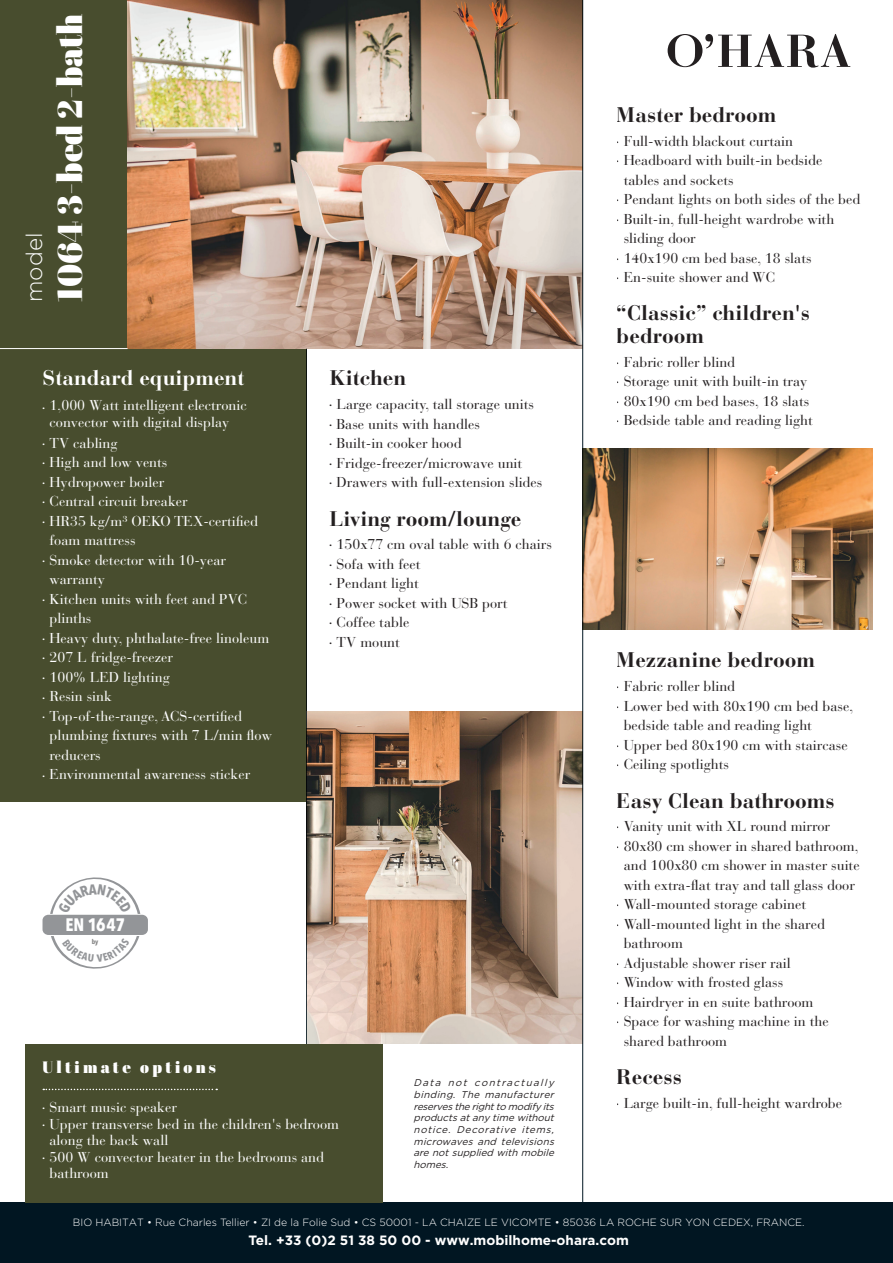
<style>
.page{position:relative;width:893px;height:1263px;background:#fff}
.page>*{position:absolute;margin:0;border:0;box-sizing:border-box;transform-origin:0 0}
.t1{font:900 34.5px "Abril Display";color:#fff}
.t2{font:300 22.5px "Gotham";color:#fff}
.t3{font:700 21px/23px "Bauer Bodoni Std";color:#231f20}
.t4{font:700 21px "Bauer Bodoni Std";color:#fff}
.t5{font:700 18px "Avenir Next Condensed";color:#fff}
.t6{font:900 16.5px "Abril Display";letter-spacing:.2em;color:#fff}
.t7{font:14.25px/19.5px "Bauer Bodoni Std";color:#231f20}
.t8{font:14.25px/19.5px "Bauer Bodoni Std";color:#fff}
.t9{font:700 13.5px "Gotham";color:#fff}
.t10{font:300 10.5px "Gotham";color:#fff}
.t11{font:italic 9.75px/11.7px "Gotham";color:#231f20;text-align:justify}
.t12{font:700 6.6px "Avenir Next Condensed";color:#868686}
.s1{font-size:4.8px}
</style>
<div class="page">
<div style="left:0;top:0;width:128px;height:359px;background:#484d2e"></div>
<div style="left:0;top:349px;width:306px;height:453px;background:#484d2e"></div>
<img style="left:128px;top:0;width:454px;height:349px">
<img style="left:307px;top:711px;width:275px;height:333px">
<img style="left:583px;top:448px;width:290px;height:182px">
<hr style="left:306px;top:349px;width:1px;height:854px;background:#011622">
<hr style="left:582px;top:0;width:1px;height:1205px;background:#011622">
<hr style="left:0;top:348px;width:128px;height:1px;background:#fff">
<div style="left:43px;top:915px;width:105px;height:20px;background:#939598;border-radius:6px"></div>
<div style="left:0;top:1202px;width:893px;height:61px;background:#011622"></div>
<div style="left:26px;top:1044px;width:357px;height:158px;background:#484d2e"></div>
<svg style="left:43px;top:1089px;width:174px;height:1px"></svg>
<svg style="left:668px;top:34px;width:182px;height:34px"></svg>
<svg style="left:51px;top:936px;width:88px;height:33px"></svg>
<svg style="left:50px;top:877px;width:90px;height:37px"></svg>
<h2 class="t2" style="left:20px;top:302px;width:71px;rotate:-90deg">model</h2>
<h1 class="t1" style="left:46px;top:302px;width:290px;rotate:-90deg">1064 3-bed 2-bath</h1>
<h3 class="t4" style="left:43px;top:365px;width:203px">Standard equipment</h3>
<p class="t8" style="left:50px;top:396px;width:199px;line-height:17.5px;text-indent:-7px"><span class="s1">•</span> 1,000 Watt intelligent electronic convector with digital display</p>
<p class="t8" style="left:43px;top:433px;width:77px"><span class="s1">•</span> TV cabling</p>
<p class="t8" style="left:43px;top:453px;width:127px"><span class="s1">•</span> High and low vents</p>
<p class="t8" style="left:43px;top:472px;width:123px"><span class="s1">•</span> Hydropower boiler</p>
<p class="t8" style="left:43px;top:492px;width:147px"><span class="s1">•</span> Central circuit breaker</p>
<p class="t8" style="left:50px;top:511px;width:210px;text-indent:-7px"><span class="s1">•</span> HR35 kg/m³ OEKO TEX-certified foam mattress</p>
<p class="t8" style="left:50px;top:550px;width:178px;text-indent:-7px"><span class="s1">•</span> Smoke detector with 10-year warranty</p>
<p class="t8" style="left:50px;top:589px;width:199px;text-indent:-7px"><span class="s1">•</span> Kitchen units with feet and PVC plinths</p>
<p class="t8" style="left:43px;top:628px;width:228px"><span class="s1">•</span> Heavy duty, phthalate-free linoleum</p>
<p class="t8" style="left:43px;top:648px;width:132px"><span class="s1">•</span> 207 L fridge-freezer</p>
<p class="t8" style="left:43px;top:667px;width:129px"><span class="s1">•</span> 100% LED lighting</p>
<p class="t8" style="left:43px;top:687px;width:71px"><span class="s1">•</span> Resin sink</p>
<p class="t8" style="left:50px;top:706px;width:224px;text-indent:-7px"><span class="s1">•</span> Top-of-the-range, ACS-certified plumbing fixtures with 7 L/min flow reducers</p>
<p class="t8" style="left:43px;top:765px;width:209px"><span class="s1">•</span> Environmental awareness sticker</p>
<p class="t5" style="left:65px;top:913px;width:62px">EN 1647</p>
<p class="t12" style="left:92px;top:937px;width:8px">by</p>
<h3 class="t3" style="left:330px;top:367px;width:78px">Kitchen</h3>
<p class="t7" style="left:330px;top:395px;width:206px"><span class="s1">•</span> Large capacity, tall storage units</p>
<p class="t7" style="left:330px;top:414px;width:152px"><span class="s1">•</span> Base units with handles</p>
<p class="t7" style="left:330px;top:434px;width:134px"><span class="s1">•</span> Built-in cooker hood</p>
<p class="t7" style="left:330px;top:453px;width:194px"><span class="s1">•</span> Fridge-freezer/microwave unit</p>
<p class="t7" style="left:330px;top:473px;width:214px"><span class="s1">•</span> Drawers with full-extension slides</p>
<h3 class="t3" style="left:330px;top:507px;width:193px">Living room/lounge</h3>
<p class="t7" style="left:330px;top:535px;width:224px"><span class="s1">•</span> 150x77 cm oval table with 6 chairs</p>
<p class="t7" style="left:330px;top:554px;width:92px"><span class="s1">•</span> Sofa with feet</p>
<p class="t7" style="left:330px;top:574px;width:91px"><span class="s1">•</span> Pendant light</p>
<p class="t7" style="left:330px;top:593px;width:180px"><span class="s1">•</span> Power socket with USB port</p>
<p class="t7" style="left:330px;top:613px;width:81px"><span class="s1">•</span> Coffee table</p>
<p class="t7" style="left:330px;top:632px;width:72px"><span class="s1">•</span> TV mount</p>
<p class="t6" style="left:43px;top:1056px;width:175px">Ultimate options</p>
<p class="t8" style="left:43px;top:1098px;width:136px"><span class="s1">•</span> Smart music speaker</p>
<p class="t8" style="left:50px;top:1116px;width:291px;line-height:16.5px;text-indent:-7px"><span class="s1">•</span> Upper transverse bed in the children's bedroom along the back wall</p>
<p class="t8" style="left:50px;top:1149px;width:276px;line-height:16.5px;text-indent:-7px"><span class="s1">•</span> 500 W convector heater in the bedrooms and bathroom</p>
<p class="t11" style="left:414px;top:1076px;width:145px">Data not contractually binding. The manufacturer reservestherighttomodifyits productsatanytimewithout notice. Decorative items, microwaves and televisions arenotsupplied withmobile homes.</p>
<h3 class="t3" style="left:617px;top:103px;width:161px">Master bedroom</h3>
<p class="t7" style="left:617px;top:131px;width:178px"><span class="s1">•</span> Full-width blackout curtain</p>
<p class="t7" style="left:624px;top:151px;width:200px;text-indent:-7px"><span class="s1">•</span> Headboard with built-in bedside tables and sockets</p>
<p class="t7" style="left:617px;top:190px;width:245px"><span class="s1">•</span> Pendant lights on both sides of the bed</p>
<p class="t7" style="left:624px;top:209px;width:212px;text-indent:-7px"><span class="s1">•</span> Built-in, full-height wardrobe with sliding door</p>
<p class="t7" style="left:617px;top:248px;width:196px"><span class="s1">•</span> 140x190 cm bed base, 18 slats</p>
<p class="t7" style="left:617px;top:268px;width:160px"><span class="s1">•</span> En-suite shower and WC</p>
<h3 class="t3" style="left:617px;top:301px;width:195px">“Classic” children's bedroom</h3>
<p class="t7" style="left:617px;top:352px;width:120px"><span class="s1">•</span> Fabric roller blind</p>
<p class="t7" style="left:617px;top:372px;width:192px"><span class="s1">•</span> Storage unit with built-in tray</p>
<p class="t7" style="left:617px;top:391px;width:194px"><span class="s1">•</span> 80x190 cm bed bases, 18 slats</p>
<p class="t7" style="left:617px;top:411px;width:198px"><span class="s1">•</span> Bedside table and reading light</p>
<h3 class="t3" style="left:617px;top:649px;width:200px">Mezzanine bedroom</h3>
<p class="t7" style="left:617px;top:677px;width:120px"><span class="s1">•</span> Fabric roller blind</p>
<p class="t7" style="left:624px;top:696px;width:231px;text-indent:-7px"><span class="s1">•</span> Lower bed with 80x190 cm bed base, bedside table and reading light</p>
<p class="t7" style="left:617px;top:735px;width:232px"><span class="s1">•</span> Upper bed 80x190 cm with staircase</p>
<p class="t7" style="left:617px;top:755px;width:114px"><span class="s1">•</span> Ceiling spotlights</p>
<h3 class="t3" style="left:617px;top:789px;width:220px">Easy Clean bathrooms</h3>
<p class="t7" style="left:617px;top:817px;width:215px"><span class="s1">•</span> Vanity unit with XL round mirror</p>
<p class="t7" style="left:617px;top:836px;width:245px;text-align:center"><span class="s1">•</span> 80x80 cm shower in shared bathroom, and 100x80 cm shower in master suite with extra-flat tray and tall glass door</p>
<p class="t7" style="left:617px;top:895px;width:191px"><span class="s1">•</span> Wall-mounted storage cabinet</p>
<p class="t7" style="left:624px;top:914px;width:203px;text-indent:-7px"><span class="s1">•</span> Wall-mounted light in the shared bathroom</p>
<p class="t7" style="left:617px;top:953px;width:176px"><span class="s1">•</span> Adjustable shower riser rail</p>
<p class="t7" style="left:617px;top:973px;width:168px"><span class="s1">•</span> Window with frosted glass</p>
<p class="t7" style="left:617px;top:992px;width:198px"><span class="s1">•</span> Hairdryer in en suite bathroom</p>
<p class="t7" style="left:624px;top:1012px;width:207px;text-indent:-7px"><span class="s1">•</span> Space for washing machine in the shared bathroom</p>
<h3 class="t3" style="left:617px;top:1066px;width:67px">Recess</h3>
<p class="t7" style="left:617px;top:1094px;width:227px"><span class="s1">•</span> Large built-in, full-height wardrobe</p>
<p class="t10" style="left:73px;top:1215px;width:733px">BIO HABITAT • Rue Charles Tellier • ZI de la Folie Sud • CS 50001 - LA CHAIZE LE VICOMTE • 85036 LA ROCHE SUR YON CEDEX, FRANCE.</p>
<p class="t9" style="left:249px;top:1231px;width:382px">Tel. +33 (0)2 51 38 50 00 - www.mobilhome-ohara.com</p>
</div>
